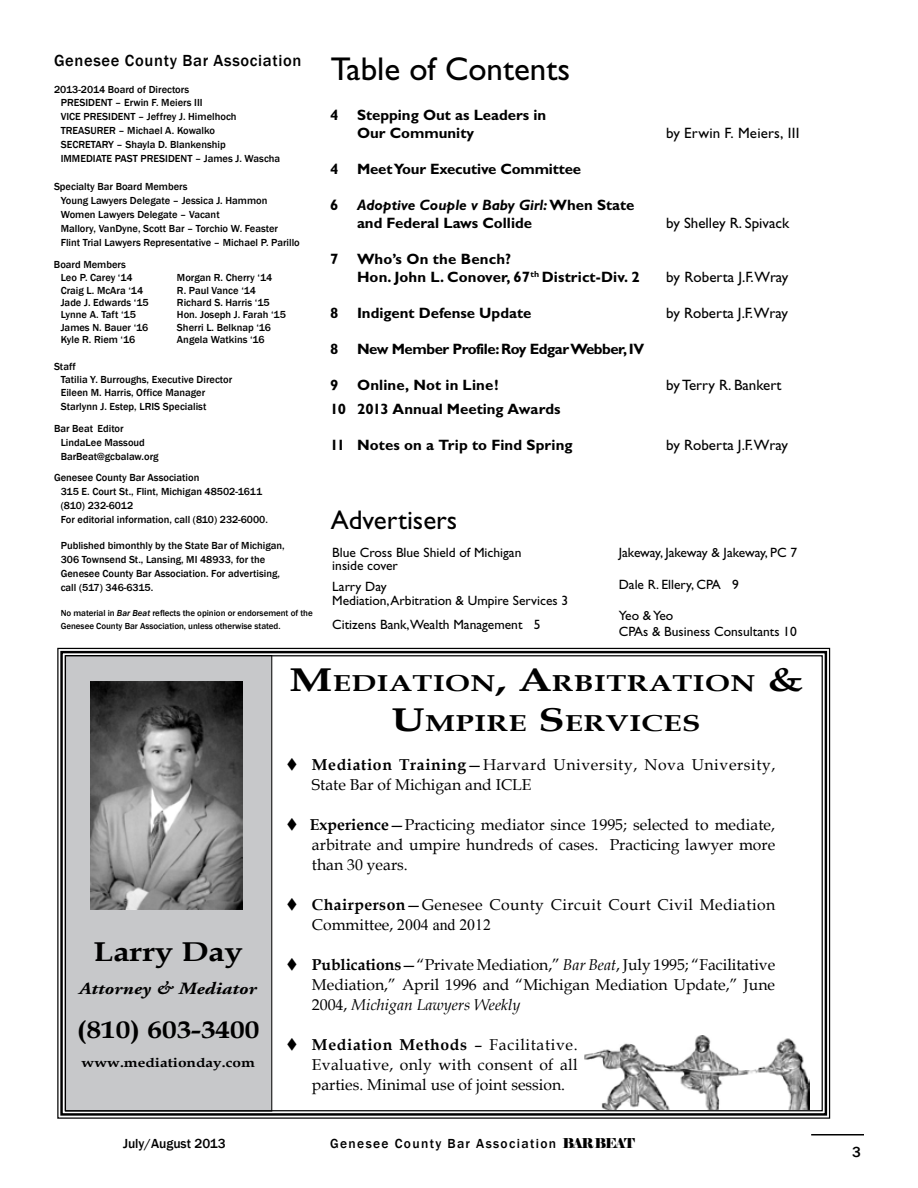
<style>
.page{position:relative;width:918px;height:1188px;background:#fff}
.page>*{position:absolute;margin:0;border:0;box-sizing:border-box;transform-origin:0 0}
.t1{font:33px "Gill Sans";color:#000}
.t2{font:700 27.15px "Book Antiqua";color:#000;scale:1.2 1}
.t3{font:27px "Gill Sans";color:#000}
.t4{font:700 24.3px "Book Antiqua";color:#000;scale:1.2 1}
.t5{font:700 23.1px/39.5px "Book Antiqua";letter-spacing:.015em;color:#000;text-align:center;scale:1.3 1}
.t6{font:17.25px "Adobe Garamond Bold Italic Os F";color:#000;scale:1.2 1}
.t7{font:500 16.5px "Franklin Gothic";letter-spacing:.04em;color:#000}
.t8{font:15.75px/20.1px "Book Antiqua";color:#000;text-align:justify}
.t9{font:15.75px/20.1px "Book Antiqua";letter-spacing:.04em;color:#000}
.t10{font:15.75px/20.1px "Book Antiqua";letter-spacing:.03em;color:#000}
.TOC_Title{font:700 15px "Gill Sans";color:#000}
.TOC_Title-2{font:15px "Gill Sans";color:#000}
.TOC_Title-3{font:700 15px "Gill Sans";letter-spacing:-.03em;color:#000}
.t11{font:italic 700 15px "Gill Sans";color:#000}
.t12{font:500 15px "Franklin Gothic";color:#000}
.t13{font:13.5px "Gill Sans";color:#000}
.t14{font:500 13.5px "Franklin Gothic";letter-spacing:.1em;color:#000}
.t15{font:500 13.5px "Franklin Gothic";color:#000}
.t16{font:700 12.9px "Book Antiqua";color:#000;scale:1.2 1}
.endnotes_gcba{font:500 10.5px/14px "Franklin Gothic";color:#000}
.t17{font:500 9px/12.5px "Franklin Gothic";letter-spacing:-.005em;color:#000}
.s1{font-style:italic}
.s2{font-style:normal}
.s3{font-size:32.85px}
.s4{font-weight:700}
.s5{font-family:"Times New Roman"}
.s6{font-family:"Elephant";font-weight:400}
</style>
<div class="page">
<hr style="left:811px;top:1134px;width:53px;height:2px;background:#000">
<svg style="left:57px;top:647px;width:774px;height:472px"></svg>
<div style="left:60px;top:651px;width:767px;height:465px;border:2px solid #000"></div>
<img style="left:91px;top:682px;width:151px;height:227px">
<img style="left:584px;top:1036px;width:225px;height:73px">
<p class="t7" style="left:54px;top:50px;width:249px">Genesee County Bar Association</p>
<p class="endnotes_gcba" style="left:54px;top:82px;width:137px">2013-2014 Board of Directors</p>
<p class="endnotes_gcba" style="left:61px;top:96px;width:143px">PRESIDENT – Erwin F. Meiers III</p>
<p class="endnotes_gcba" style="left:61px;top:110px;width:177px">VICE PRESIDENT – Jeffrey J. Himelhoch</p>
<p class="endnotes_gcba" style="left:61px;top:124px;width:156px">TREASURER – Michael A. Kowalko</p>
<p class="endnotes_gcba" style="left:61px;top:138px;width:167px">SECRETARY – Shayla D. Blankenship</p>
<p class="endnotes_gcba" style="left:61px;top:152px;width:221px">IMMEDIATE PAST PRESIDENT – James J. Wascha</p>
<p class="endnotes_gcba" style="left:54px;top:180px;width:135px">Specialty Bar Board Members</p>
<p class="endnotes_gcba" style="left:61px;top:194px;width:208px">Young Lawyers Delegate – Jessica J. Hammon</p>
<p class="endnotes_gcba" style="left:61px;top:207px;width:160px">Women Lawyers Delegate – Vacant</p>
<p class="endnotes_gcba" style="left:61px;top:221px;width:219px">Mallory, VanDyne, Scott Bar – Torchio W. Feaster</p>
<p class="endnotes_gcba" style="left:61px;top:235px;width:241px">Flint Trial Lawyers Representative – Michael P. Parillo</p>
<p class="endnotes_gcba" style="left:54px;top:257px;width:73px">Board Members</p>
<p class="endnotes_gcba" style="left:61px;top:270px;width:74px">Leo P. Carey ‘14</p>
<p class="endnotes_gcba" style="left:177px;top:270px;width:97px">Morgan R. Cherry ‘14</p>
<p class="endnotes_gcba" style="left:61px;top:283px;width:84px">Craig L. McAra ‘14</p>
<p class="endnotes_gcba" style="left:177px;top:283px;width:81px">R. Paul Vance ‘14</p>
<p class="endnotes_gcba" style="left:61px;top:296px;width:89px">Jade J. Edwards ‘15</p>
<p class="endnotes_gcba" style="left:177px;top:296px;width:94px">Richard S. Harris ‘15</p>
<p class="endnotes_gcba" style="left:61px;top:308px;width:77px">Lynne A. Taft ‘15</p>
<p class="endnotes_gcba" style="left:177px;top:308px;width:110px">Hon. Joseph J. Farah ‘15</p>
<p class="endnotes_gcba" style="left:61px;top:321px;width:89px">James N. Bauer ‘16</p>
<p class="endnotes_gcba" style="left:177px;top:321px;width:96px">Sherri L. Belknap ‘16</p>
<p class="endnotes_gcba" style="left:61px;top:333px;width:76px">Kyle R. Riem ‘16</p>
<p class="endnotes_gcba" style="left:177px;top:333px;width:89px">Angela Watkins ‘16</p>
<p class="endnotes_gcba" style="left:54px;top:359px;width:23px">Staff</p>
<p class="endnotes_gcba" style="left:61px;top:372px;width:173px">Tatilia Y. Burroughs, Executive Director</p>
<p class="endnotes_gcba" style="left:61px;top:385px;width:146px">Eileen M. Harris, Office Manager</p>
<p class="endnotes_gcba" style="left:61px;top:399px;width:147px">Starlynn J. Estep, LRIS Specialist</p>
<p class="endnotes_gcba" style="left:54px;top:421px;width:71px">Bar Beat Editor</p>
<p class="endnotes_gcba" style="left:61px;top:435px;width:86px">LindaLee Massoud</p>
<p class="endnotes_gcba" style="left:61px;top:449px;width:99px">BarBeat@gcbalaw.org</p>
<p class="endnotes_gcba" style="left:54px;top:471px;width:147px">Genesee County Bar Association</p>
<p class="endnotes_gcba" style="left:61px;top:485px;width:203px">315 E. Court St., Flint, Michigan 48502-1611</p>
<p class="endnotes_gcba" style="left:61px;top:499px;width:74px">(810) 232-6012</p>
<p class="endnotes_gcba" style="left:61px;top:513px;width:209px">For editorial information, call (810) 232-6000.</p>
<p class="endnotes_gcba" style="left:61px;top:539px;width:226px">Published bimonthly by the State Bar of Michigan, 306 Townsend St., Lansing, MI 48933, for the Genesee County Bar Association. For advertising, call (517) 346-6315.</p>
<p class="t17" style="left:61px;top:607px;width:254px">No material in <span class="s1">Bar Beat</span> reflects the opinion or endorsement of the<br>Genesee County Bar Association, unless otherwise stated.</p>
<p class="t1" style="left:331px;top:50px;width:241px">Table of Contents</p>
<p class="TOC_Title" style="left:330px;top:106px;width:218px">4 Stepping Out as Leaders in</p>
<p class="TOC_Title" style="left:357px;top:124px;width:119px">Our Community</p>
<p class="TOC_Title-2" style="left:666px;top:124px;width:135px">by Erwin F. Meiers, III</p>
<p class="TOC_Title" style="left:330px;top:160px;width:253px">4 Meet Your Executive Committee</p>
<p class="t11" style="left:330px;top:196px;width:306px"><span class="s2">6</span> Adoptive Couple v Baby Girl: <span class="s2">When State</span></p>
<p class="TOC_Title" style="left:357px;top:214px;width:177px">and Federal Laws Collide</p>
<p class="TOC_Title-2" style="left:666px;top:214px;width:125px">by Shelley R. Spivack</p>
<p class="TOC_Title" style="left:330px;top:250px;width:182px">7 Who’s On the Bench?</p>
<p class="TOC_Title" style="left:357px;top:268px;width:284px">Hon. John L. Conover, 67<sup>th</sup> District-Div. 2</p>
<p class="TOC_Title-2" style="left:666px;top:268px;width:124px">by Roberta J.F.Wray</p>
<p class="TOC_Title" style="left:330px;top:304px;width:203px">8 Indigent Defense Update</p>
<p class="TOC_Title-2" style="left:666px;top:304px;width:123px">by Roberta J.F.Wray</p>
<p class="TOC_Title-3" style="left:330px;top:340px;width:316px">8 New Member Profile: Roy Edgar Webber, IV</p>
<p class="TOC_Title" style="left:330px;top:376px;width:170px">9 Online, Not in Line!</p>
<p class="TOC_Title-2" style="left:666px;top:376px;width:117px">by Terry R. Bankert</p>
<p class="TOC_Title" style="left:330px;top:400px;width:232px">10 2013 Annual Meeting Awards</p>
<p class="TOC_Title" style="left:330px;top:436px;width:244px">11 Notes on a Trip to Find Spring</p>
<p class="TOC_Title-2" style="left:666px;top:437px;width:123px">by Roberta J.F.Wray</p>
<p class="t3" style="left:331px;top:504px;width:128px">Advertisers</p>
<p class="t13" style="left:332px;top:545px;width:191px">Blue Cross Blue Shield of Michigan</p>
<p class="t13" style="left:332px;top:558px;width:67px">inside cover</p>
<p class="t13" style="left:332px;top:579px;width:56px">Larry Day</p>
<p class="t13" style="left:332px;top:593px;width:237px">Mediation, Arbitration &amp; Umpire Services 3</p>
<p class="t13" style="left:332px;top:617px;width:210px">Citizens Bank,Wealth Management 5</p>
<p class="t13" style="left:619px;top:545px;width:180px">Jakeway, Jakeway &amp; Jakeway, PC 7</p>
<p class="t13" style="left:619px;top:576px;width:122px">Dale R. Ellery, CPA 9</p>
<p class="t13" style="left:619px;top:608px;width:56px">Yeo &amp; Yeo</p>
<p class="t13" style="left:619px;top:624px;width:179px">CPAs &amp; Business Consultants 10</p>
<p class="t2" style="left:93px;top:933px;width:126px">Larry Day</p>
<p class="t6" style="left:79px;top:979px;width:150px">Attorney &amp; Mediator</p>
<p class="t4" style="left:77px;top:1013px;width:154px">(810) 603-3400</p>
<p class="t16" style="left:81px;top:1054px;width:146px">www.mediationday.com</p>
<p class="t5" style="left:289px;top:664px;width:396px"><span class="s3">M</span>EDIATION<span class="s3">, A</span>RBITRATION <span class="s3">&amp;<br>U</span>MPIRE <span class="s3">S</span>ERVICES</p>
<p class="t9" style="left:312px;top:754px;width:465px;text-indent:-26px">▼ <span class="s4">Mediation Training</span>—Harvard University, Nova University,<br>State Bar of Michigan and ICLE</p>
<p class="t8" style="left:312px;top:814px;width:465px;text-indent:-26px">▼ <span class="s4">Experience</span>—Practicing mediator since 1995; selected to mediate, arbitrate and umpire hundreds of cases. Practicing lawyer more than 30 years.</p>
<p class="t10" style="left:312px;top:894px;width:465px;text-indent:-26px">▼ <span class="s4">Chairperson</span>—Genesee County Circuit Court Civil Mediation<br>Committee, <span class="s5">2004 and 2012</span></p>
<p class="t8" style="left:312px;top:954px;width:465px;text-indent:-26px">▼ <span class="s4">Publications</span>—“Private Mediation,” <span class="s1">Bar Beat</span>, July 1995; “Facilitative Mediation,” April 1996 and “Michigan Mediation Update,” June 2004, <span class="s1">Michigan Lawyers Weekly</span></p>
<p class="t8" style="left:312px;top:1034px;width:267px;text-indent:-26px">▼ <span class="s4">Mediation Methods</span> – Facilitative.<br>Evaluative, only with consent of all parties. Minimal use of joint session.</p>
<p class="t15" style="left:123px;top:1136px;width:104px">July/August 2013</p>
<p class="t14" style="left:330px;top:1136px;width:306px">Genesee County Bar Association <span class="s6">BAR BEAT</span></p>
<p class="t12" style="left:852px;top:1142px;width:10px">3</p>
</div>
